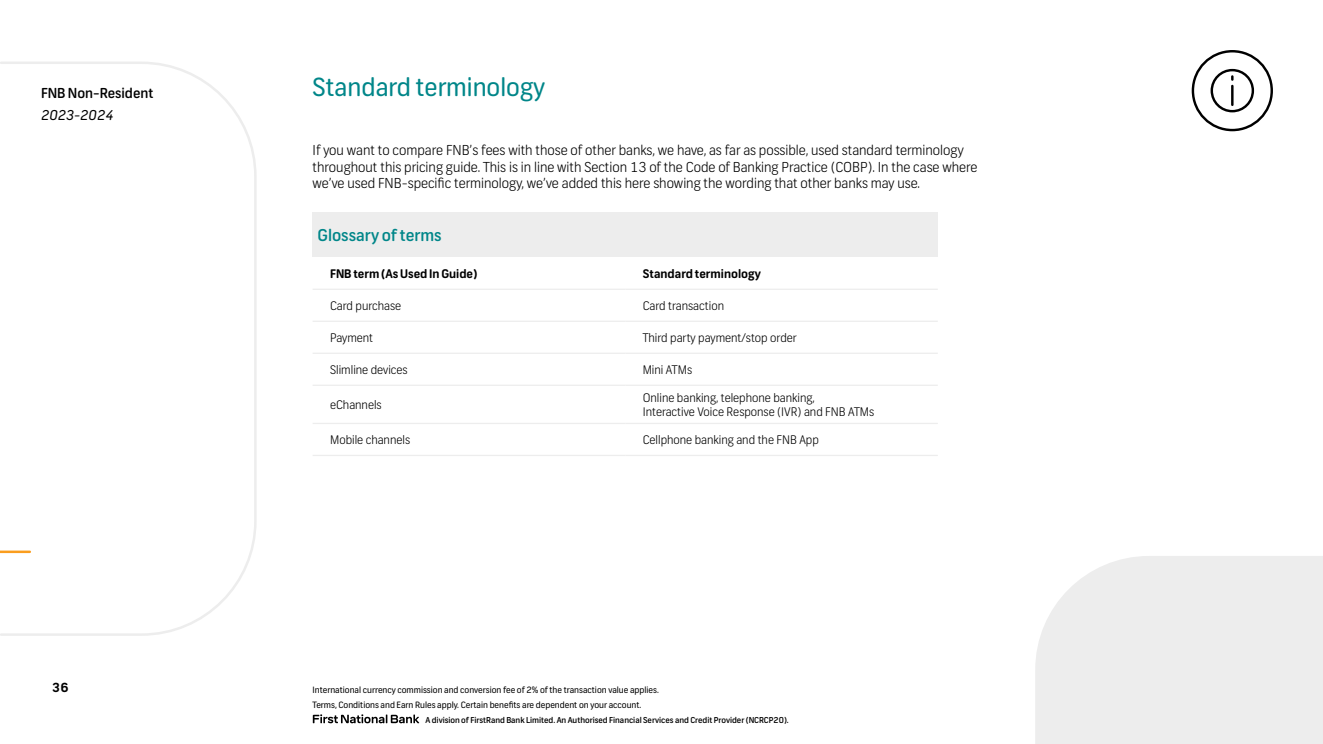
<style>
.page{position:relative;width:1323px;height:744px;background:#fff}
.page>*{position:absolute;margin:0;border:0;box-sizing:border-box;transform-origin:0 0}
.t1{font:25px "FNB Sans";color:#008689}
.t2{font:500 16.25px "FNB Sans";color:#008689}
.t3{font:300 13.75px/16.5px "FNB Sans";color:#000}
.t4{font:500 13.75px "FNB Sans";color:#000}
.t5{font:italic 13.75px "FNB Sans";color:#000}
.t6{font:700 12.5px "FNB Sans";color:#000}
.t7{font:300 11.88px/14.2px "FNB Sans";color:#000}
.t8{font:700 11.88px "FNB Sans";color:#000}
.t9{font:8.75px "FNB Sans";color:#000}
.t10{font:500 8.12px "FNB Sans";color:#000}
</style>
<div class="page">
<svg style="left:313px;top:714px;width:106px;height:9px"></svg>
<div style="left:312px;top:212px;width:626px;height:45px;background:#ededed"></div>
<hr style="left:312px;top:353px;width:313px;height:1px;background:#ededed">
<hr style="left:312px;top:385px;width:313px;height:1px;background:#ededed">
<hr style="left:312px;top:423px;width:313px;height:1px;background:#ededed">
<hr style="left:625px;top:353px;width:313px;height:1px;background:#ededed">
<hr style="left:625px;top:385px;width:313px;height:1px;background:#ededed">
<hr style="left:625px;top:423px;width:313px;height:1px;background:#ededed">
<hr style="left:312px;top:289px;width:313px;height:1px;background:#ededed">
<hr style="left:625px;top:289px;width:313px;height:1px;background:#ededed">
<hr style="left:312px;top:321px;width:313px;height:1px;background:#ededed">
<hr style="left:312px;top:455px;width:313px;height:1px;background:#ededed">
<hr style="left:625px;top:321px;width:313px;height:1px;background:#ededed">
<hr style="left:625px;top:455px;width:313px;height:1px;background:#ededed">
<div style="left:1035px;top:556px;width:287px;height:188px;background:#ededed"></div>
<svg style="left:0;top:62px;width:257px;height:574px"></svg>
<div style="left:1191px;top:50px;width:81px;height:81px;border:2px solid #000;border-radius:50%"></div>
<svg style="left:1210px;top:68px;width:45px;height:45px"></svg>
<p class="t4" style="left:41px;top:84px;width:114px">FNB Non-Resident</p>
<p class="t5" style="left:41px;top:106px;width:74px">2023-2024</p>
<p class="t6" style="left:52px;top:680px;width:18px">36</p>
<h1 class="t1" style="left:312px;top:72px;width:234px">Standard terminology</h1>
<p class="t3" style="left:312px;top:142px;width:666px">If you want to compare FNB’s fees with those of other banks, we have, as far as possible, used standard terminology throughout this pricing guide. This is in line with Section 13 of the Code of Banking Practice (COBP). In the case where we’ve used FNB-specific terminology, we’ve added this here showing the wording that other banks may use.</p>
<p class="t2" style="left:318px;top:225px;width:126px">Glossary of terms</p>
<p class="t8" style="left:330px;top:266px;width:149px">FNB term (As Used In Guide)</p>
<p class="t8" style="left:643px;top:266px;width:120px">Standard terminology</p>
<p class="t7" style="left:330px;top:298px;width:73px">Card purchase</p>
<p class="t7" style="left:643px;top:298px;width:83px">Card transaction</p>
<p class="t7" style="left:330px;top:330px;width:45px">Payment</p>
<p class="t7" style="left:643px;top:330px;width:155px">Third party payment/stop order</p>
<p class="t7" style="left:330px;top:362px;width:79px">Slimline devices</p>
<p class="t7" style="left:643px;top:362px;width:51px">Mini ATMs</p>
<p class="t7" style="left:330px;top:397px;width:53px">eChannels</p>
<p class="t7" style="left:643px;top:390px;width:233px">Online banking, telephone banking,<br>Interactive Voice Response (IVR) and FNB ATMs</p>
<p class="t7" style="left:330px;top:432px;width:81px">Mobile channels</p>
<p class="t7" style="left:643px;top:432px;width:177px">Cellphone banking and the FNB App</p>
<p class="t9" style="left:312px;top:685px;width:348px">International currency commission and conversion fee of 2% of the transaction value applies.</p>
<p class="t9" style="left:312px;top:699px;width:330px">Terms, Conditions and Earn Rules apply. Certain benefits are dependent on your account.</p>
<p class="t10" style="left:425px;top:715px;width:365px">A division of FirstRand Bank Limited. An Authorised Financial Services and Credit Provider (NCRCP20).</p>
</div>
